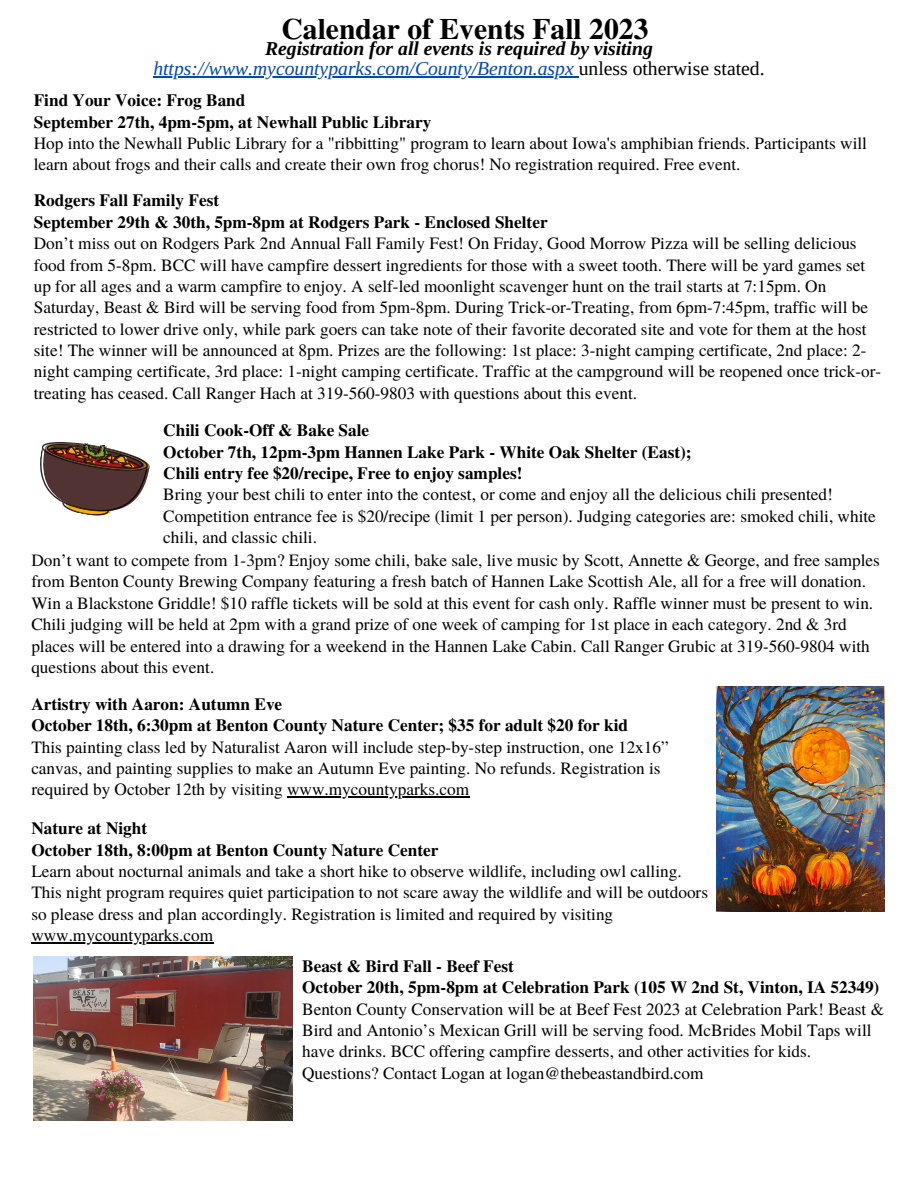
<style>
.page{position:relative;width:918px;height:1188px;background:#fff}
.page>*{position:absolute;margin:0;border:0;box-sizing:border-box;transform-origin:0 0}
.t1{font:700 29.7px "Te X Gyre Termes";color:#000}
.t2{font:italic 19.65px/20.2px "Libra Serif Modern";color:#004aad;text-align:center}
.t3{font:17.25px/21.3px "Te X Gyre Termes";color:#000}
.t4{font:700 17.25px "Te X Gyre Termes";color:#000}
.s1{font-weight:700;color:#000}
.s2{font-style:normal;color:#000}
</style>
<div class="page">
<img style="left:717px;top:687px;width:167px;height:225px">
<svg style="left:40px;top:442px;width:110px;height:74px"></svg>
<img style="left:81px;top:445px;width:21px;height:14px">
<img style="left:34px;top:957px;width:259px;height:164px">
<hr style="left:153px;top:76px;width:421px;height:2px;background:#004aad">
<hr style="left:287px;top:796px;width:182px;height:2px;background:#000">
<hr style="left:31px;top:942px;width:182px;height:1px;background:#000">
<p class="t1" style="left:282px;top:6px;width:368px">Calendar of Events Fall 2023</p>
<p class="t2" style="left:153px;top:38px;width:613px"><span class="s1">Registration for all events is required by visiting </span>https://www.mycountyparks.com/County/Benton.aspx <span class="s2">unless otherwise stated.</span></p>
<p class="t4" style="left:34px;top:87px;width:213px">Find Your Voice: Frog Band</p>
<p class="t4" style="left:34px;top:108px;width:399px">September 27th, 4pm-5pm, at Newhall Public Library</p>
<p class="t3" style="left:34px;top:132px;width:835px">Hop into the Newhall Public Library for a "ribbitting" program to learn about Iowa's amphibian friends. Participants will learn about frogs and their calls and create their own frog chorus! No registration required. Free event.</p>
<p class="t4" style="left:34px;top:187px;width:187px">Rodgers Fall Family Fest</p>
<p class="t4" style="left:34px;top:208px;width:515px">September 29th &amp; 30th, 5pm-8pm at Rodgers Park - Enclosed Shelter</p>
<p class="t3" style="left:34px;top:232px;width:849px">Don’t miss out on Rodgers Park 2nd Annual Fall Family Fest! On Friday, Good Morrow Pizza will be selling delicious food from 5-8pm. BCC will have campfire dessert ingredients for those with a sweet tooth. There will be yard games set up for all ages and a warm campfire to enjoy. A self-led moonlight scavenger hunt on the trail starts at 7:15pm. On Saturday, Beast &amp; Bird will be serving food from 5pm-8pm. During Trick-or-Treating, from 6pm-7:45pm, traffic will be restricted to lower drive only, while park goers can take note of their favorite decorated site and vote for them at the host site! The winner will be announced at 8pm. Prizes are the following: 1st place: 3-night camping certificate, 2nd place: 2- night camping certificate, 3rd place: 1-night camping certificate. Traffic at the campground will be reopened once trick-or&shy;treating has ceased. Call Ranger Hach at 319-560-9803 with questions about this event.</p>
<p class="t4" style="left:163px;top:417px;width:207px">Chili Cook-Off &amp; Bake Sale</p>
<p class="t4" style="left:163px;top:438px;width:530px">October 7th, 12pm-3pm Hannen Lake Park - White Oak Shelter (East);</p>
<p class="t4" style="left:163px;top:460px;width:361px">Chili entry fee $20/recipe, Free to enjoy samples!</p>
<p class="t3" style="left:163px;top:483px;width:714px">Bring your best chili to enter into the contest, or come and enjoy all the delicious chili presented!<br>Competition entrance fee is $20/recipe (limit 1 per person). Judging categories are: smoked chili, white chili, and classic chili.</p>
<p class="t3" style="left:31px;top:549px;width:850px">Don’t want to compete from 1-3pm? Enjoy some chili, bake sale, live music by Scott, Annette &amp; George, and free samples from Benton County Brewing Company featuring a fresh batch of Hannen Lake Scottish Ale, all for a free will donation.<br>Win a Blackstone Griddle! $10 raffle tickets will be sold at this event for cash only. Raffle winner must be present to win.<br>Chili judging will be held at 2pm with a grand prize of one week of camping for 1st place in each category. 2nd &amp; 3rd places will be entered into a drawing for a weekend in the Hannen Lake Cabin. Call Ranger Grubic at 319-560-9804 with questions about this event.</p>
<p class="t4" style="left:31px;top:690px;width:252px">Artistry with Aaron: Autumn Eve</p>
<p class="t4" style="left:31px;top:712px;width:598px">October 18th, 6:30pm at Benton County Nature Center; $35 for adult $20 for kid</p>
<p class="t3" style="left:31px;top:735px;width:639px">This painting class led by Naturalist Aaron will include step-by-step instruction, one 12x16” canvas, and painting supplies to make an Autumn Eve painting. No refunds. Registration is required by October 12th by visiting www.mycountyparks.com</p>
<p class="t4" style="left:31px;top:815px;width:117px">Nature at Night</p>
<p class="t4" style="left:31px;top:836px;width:409px">October 18th, 8:00pm at Benton County Nature Center</p>
<p class="t3" style="left:31px;top:860px;width:678px">Learn about nocturnal animals and take a short hike to observe wildlife, including owl calling.<br>This night program requires quiet participation to not scare away the wildlife and will be outdoors so please dress and plan accordingly. Registration is limited and required by visiting www.mycountyparks.com</p>
<p class="t4" style="left:302px;top:952px;width:213px">Beast &amp; Bird Fall - Beef Fest</p>
<p class="t4" style="left:302px;top:974px;width:579px">October 20th, 5pm-8pm at Celebration Park (105 W 2nd St, Vinton, IA 52349)</p>
<p class="t3" style="left:302px;top:997px;width:583px">Benton County Conservation will be at Beef Fest 2023 at Celebration Park! Beast &amp; Bird and Antonio’s Mexican Grill will be serving food. McBrides Mobil Taps will have drinks. BCC offering campfire desserts, and other activities for kids.<br>Questions? Contact Logan at logan@thebeastandbird.com</p>
</div>
